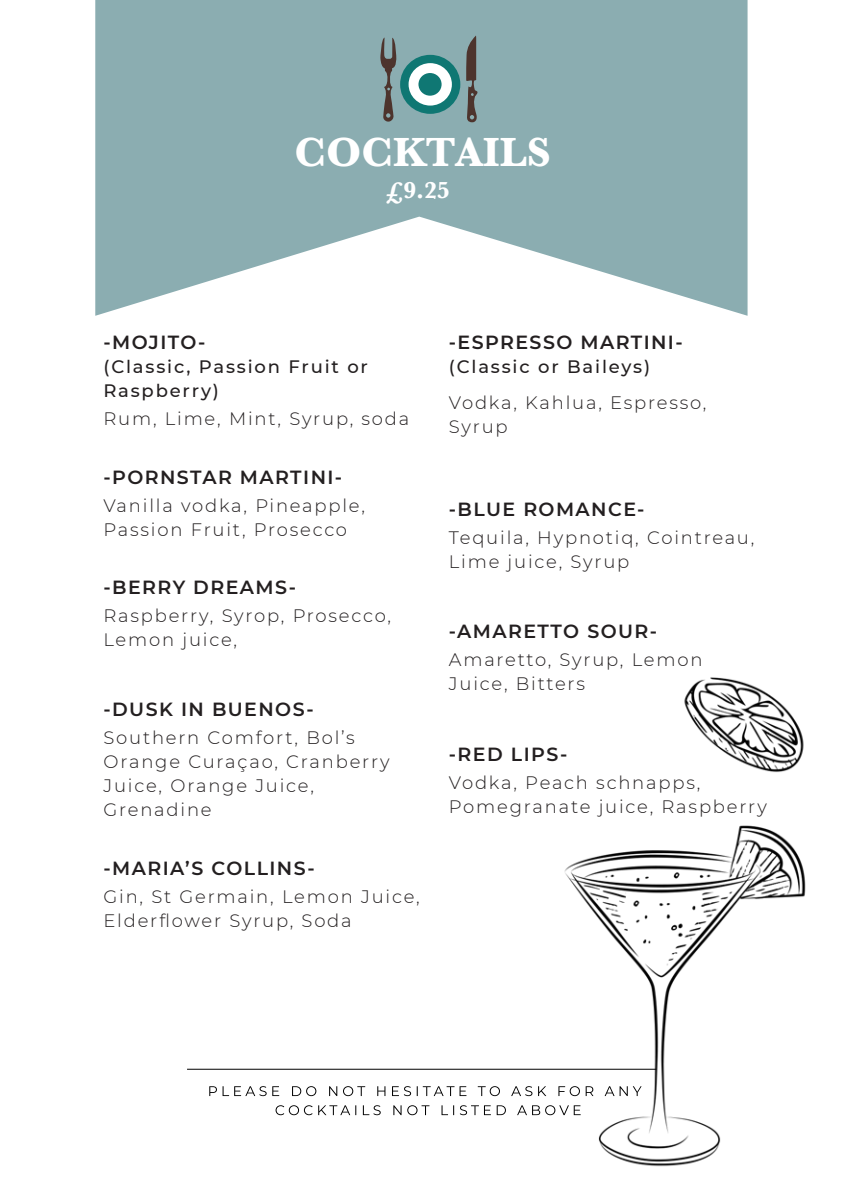
<style>
.page{position:relative;width:842px;height:1191px;background:#fff}
.page>*{position:absolute;margin:0;border:0;box-sizing:border-box;transform-origin:0 0}
.t1{font:700 42.4px "Baskerville";color:#fff}
.t2{font:700 24px "Baskerville";color:#fff}
.t3{font:600 19px "Montserrat";letter-spacing:.075em;color:#231f20}
.t4{font:300 18px/24px "Montserrat";letter-spacing:.1em;color:#231f20}
.t5{font:500 18px/24px "Montserrat";letter-spacing:.1em;color:#231f20}
</style>
<div class="page">
<svg style="left:95px;top:0;width:652px;height:316px;fill:#8badb1"></svg>
<div style="left:400px;top:55px;width:60px;height:59px;background:#0f7773;border-radius:50%"></div>
<div style="left:409px;top:63px;width:43px;height:43px;background:#fff;border-radius:50%"></div>
<div style="left:418px;top:73px;width:24px;height:23px;background:#0f7773;border-radius:50%"></div>
<svg style="left:466px;top:35px;width:14px;height:87px"></svg>
<svg style="left:380px;top:38px;width:17px;height:84px"></svg>
<img style="left:259px;top:1086px;width:288px;height:10px">
<hr style="left:187px;top:1068px;width:469px;height:1px;background:#000">
<img style="left:684px;top:677px;width:120px;height:96px">
<img style="left:549px;top:825px;width:257px;height:342px">
<h1 class="t1" style="left:294px;top:122px;width:258px">COCKTAILS</h1>
<h2 class="t2" style="left:386px;top:174px;width:66px">£9.25</h2>
<p class="t3" style="left:103px;top:328px;width:103px">-MOJITO-</p>
<p class="t5" style="left:103px;top:353px;width:266px">(Classic, Passion Fruit or<br>Raspberry)</p>
<p class="t4" style="left:103px;top:406px;width:307px">Rum, Lime, Mint, Syrup, soda</p>
<p class="t3" style="left:103px;top:463px;width:240px">-PORNSTAR MARTINI-</p>
<p class="t4" style="left:103px;top:492px;width:263px">Vanilla vodka, Pineapple,<br>Passion Fruit, Prosecco</p>
<p class="t3" style="left:103px;top:574px;width:194px">-BERRY DREAMS-</p>
<p class="t4" style="left:103px;top:603px;width:289px">Raspberry, Syrop, Prosecco,<br>Lemon juice,</p>
<p class="t3" style="left:103px;top:696px;width:212px">-DUSK IN BUENOS-</p>
<p class="t4" style="left:103px;top:725px;width:288px">Southern Comfort, Bol’s<br>Orange Curaçao, Cranberry<br>Juice, Orange Juice,<br>Grenadine</p>
<p class="t3" style="left:103px;top:854px;width:213px">-MARIA’S COLLINS-</p>
<p class="t4" style="left:103px;top:884px;width:318px">Gin, St Germain, Lemon Juice,<br>Elderflower Syrup, Soda</p>
<p class="t3" style="left:449px;top:328px;width:235px">-ESPRESSO MARTINI-</p>
<p class="t5" style="left:449px;top:353px;width:203px">(Classic or Baileys)</p>
<p class="t4" style="left:449px;top:390px;width:259px">Vodka, Kahlua, Espresso,<br>Syrup</p>
<p class="t3" style="left:449px;top:495px;width:197px">-BLUE ROMANCE-</p>
<p class="t4" style="left:449px;top:524px;width:307px">Tequila, Hypnotiq, Cointreau,<br>Lime juice, Syrup</p>
<p class="t3" style="left:449px;top:618px;width:210px">-AMARETTO SOUR-</p>
<p class="t4" style="left:449px;top:647px;width:255px">Amaretto, Syrup, Lemon<br>Juice, Bitters</p>
<p class="t3" style="left:449px;top:741px;width:120px">-RED LIPS-</p>
<p class="t4" style="left:449px;top:770px;width:319px">Vodka, Peach schnapps,<br>Pomegranate juice, Raspberry</p>
</div>
